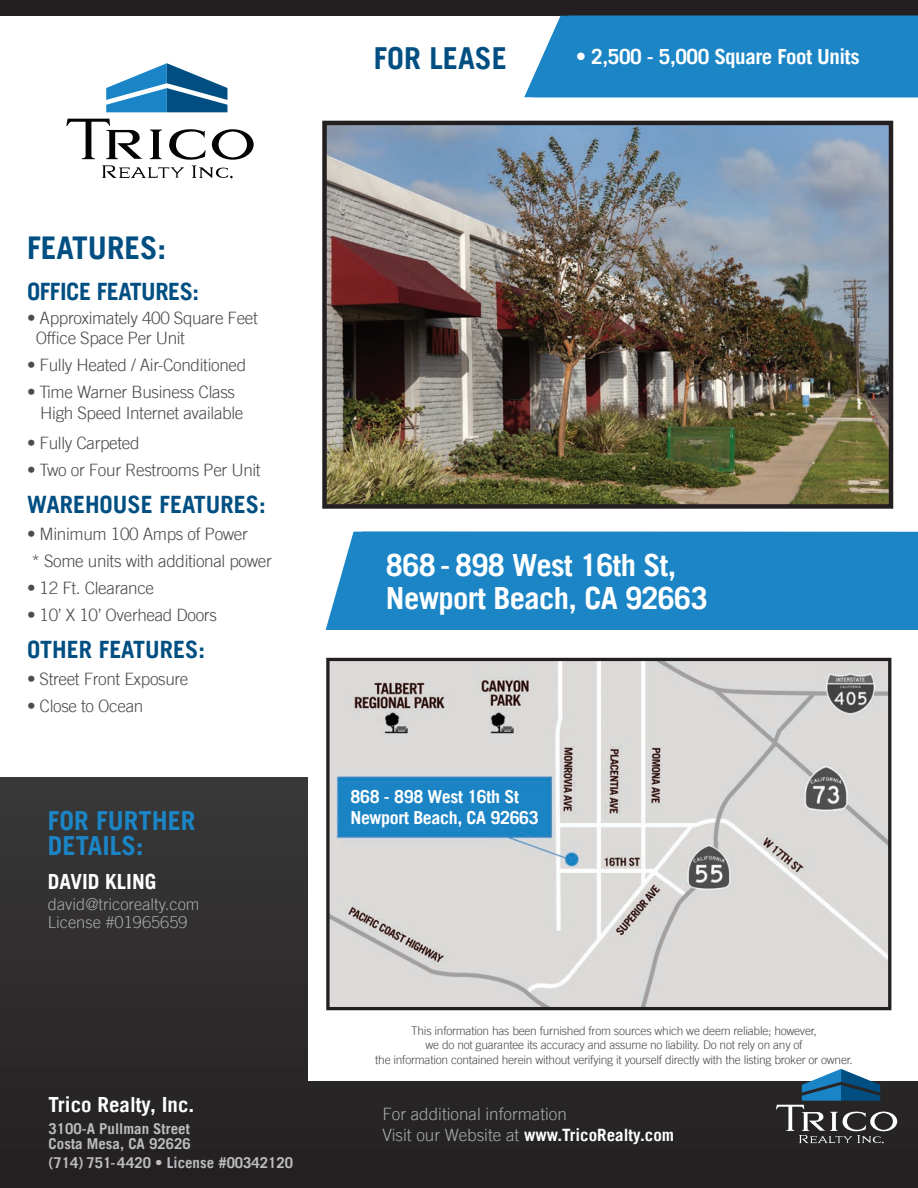
<style>
.page{position:relative;width:918px;height:1188px;background:#fff}
.page>*{position:absolute;margin:0;border:0;box-sizing:border-box;transform-origin:0 0}
.t1{font:700 31.35px "Trade Gothic LT";color:#014f82}
.t2{font:700 30.6px/33px "Trade Gothic LT";letter-spacing:-.02em;color:#fff}
.t3{font:700 30.3px "Trade Gothic LT";color:#014f82}
.t4{font:700 26.25px/25.3px "Trade Gothic LT";color:#1b85c6}
.t5{font:700 23.85px "Trade Gothic LT";color:#014f82}
.t6{font:700 23.85px "Trade Gothic LT";letter-spacing:-.02em;color:#014f82}
.t7{font:700 20.85px "Trade Gothic LT";letter-spacing:-.02em;color:#fff}
.t8{font:700 20.85px "Trade Gothic LT";color:#fff}
.t9{font:700 18px/21px "Trade Gothic LT";letter-spacing:-.02em;color:#fff}
.t10{font:300 17.1px/20.9px "Trade Gothic LT";letter-spacing:-.02em;color:#4b4c4d}
.t11{font:300 17.1px/20.9px "Trade Gothic LT";color:#a8a9ad}
.t12{font:300 16.5px/18px "Trade Gothic LT";color:#a8a9ad}
.t13{font:700 15px/15.9px "Trade Gothic LT";color:#bcbdc0}
.t14{font:300 12px/14.4px "Trade Gothic LT";letter-spacing:-.02em;color:#4b4c4d;text-align:center}
.s1{font-weight:700;color:#fff}
</style>
<div class="page">
<div style="left:334px;top:532px;width:584px;height:98px;background:#1b85c6"></div>
<img style="left:327px;top:126px;width:561px;height:378px">
<div style="left:322px;top:121px;width:571px;height:388px;border:4px solid #231f20"></div>
<div style="left:0;top:778px;width:918px;height:410px;background:linear-gradient(to right,#2e2c2d,#231f20)"></div>
<div style="left:0;top:0;width:918px;height:16px;background:#231f20"></div>
<div style="left:524px;top:16px;width:394px;height:81px;background:#1b85c6"></div>
<div style="left:308px;top:630px;width:610px;height:451px;background:#fff"></div>
<img style="left:330px;top:662px;width:557px;height:344px">
<div style="left:326px;top:658px;width:565px;height:352px;border:3px solid #231f20"></div>
<svg style="left:776px;top:1069px;width:121px;height:74px"></svg>
<svg style="left:106px;top:63px;width:121px;height:49px"></svg>
<svg style="left:66px;top:119px;width:188px;height:59px"></svg>
<h3 class="t3" style="left:374px;top:40px;width:135px">FOR LEASE</h3>
<p class="t7" style="left:576px;top:43px;width:285px">• 2,500 - 5,000 Square Foot Units</p>
<h1 class="t1" style="left:27px;top:229px;width:141px">FEATURES:</h1>
<h3 class="t6" style="left:27px;top:277px;width:174px">OFFICE FEATURES:</h3>
<p class="t10" style="left:36px;top:307px;width:224px;text-indent:-9px">• Approximately 400 Square Feet<br>Office Space Per Unit</p>
<p class="t10" style="left:27px;top:355px;width:221px">• Fully Heated / Air-Conditioned</p>
<p class="t10" style="left:40px;top:381px;width:205px;text-indent:-13px">• Time Warner Business Class<br>High Speed Internet available</p>
<p class="t10" style="left:27px;top:432px;width:114px">• Fully Carpeted</p>
<p class="t10" style="left:27px;top:459px;width:235px">• Two or Four Restrooms Per Unit</p>
<h3 class="t5" style="left:27px;top:490px;width:240px">WAREHOUSE FEATURES:</h3>
<p class="t10" style="left:27px;top:520px;width:246px;line-height:26.8px">• Minimum 100 Amps of Power<br>* Some units with additional power</p>
<p class="t10" style="left:27px;top:577px;width:129px">• 12 Ft. Clearance</p>
<p class="t10" style="left:27px;top:604px;width:191px">• 10’ X 10’ Overhead Doors</p>
<h3 class="t5" style="left:27px;top:635px;width:180px">OTHER FEATURES:</h3>
<p class="t10" style="left:27px;top:668px;width:163px">• Street Front Exposure</p>
<p class="t10" style="left:27px;top:695px;width:118px">• Close to Ocean</p>
<h3 class="t4" style="left:48px;top:807px;width:149px">FOR FURTHER<br>DETAILS:</h3>
<p class="t8" style="left:48px;top:869px;width:110px">DAVID KLING</p>
<p class="t12" style="left:48px;top:895px;width:153px">david@tricorealty.com<br>License #01965659</p>
<p class="t8" style="left:49px;top:1091px;width:147px">Trico Realty, Inc.</p>
<p class="t13" style="left:49px;top:1120px;width:144px">3100-A Pullman Street<br>Costa Mesa, CA 92626</p>
<p class="t13" style="left:49px;top:1155px;width:246px">(714) 751-4420 • License #00342120</p>
<h2 class="t2" style="left:386px;top:548px;width:323px">868 - 898 West 16th St,<br>Newport Beach, CA 92663</h2>
<p class="t9" style="left:350px;top:786px;width:190px">868 - 898 West 16th St<br>Newport Beach, CA 92663</p>
<p class="t14" style="left:375px;top:1023px;width:479px">This information has been furnished from sources which we deem reliable; however,<br>we do not guarantee its accuracy and assume no liability. Do not rely on any of<br>the information contained herein without verifying it yourself directly with the listing broker or owner.</p>
<p class="t11" style="left:382px;top:1104px;width:293px">For additional information<br>Visit our Website at <span class="s1">www.TricoRealty.com</span></p>
</div>
